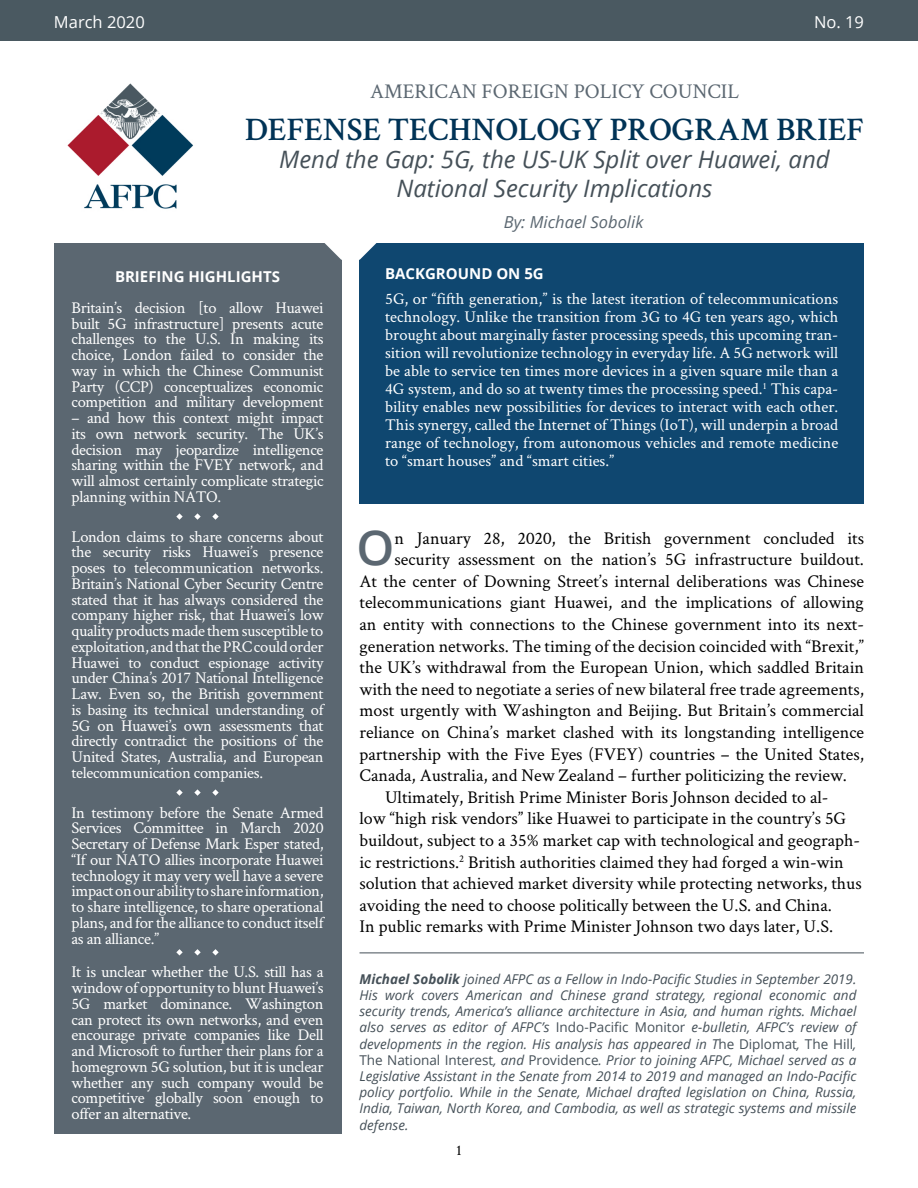
<style>
.page{position:relative;width:918px;height:1188px;background:#fff}
.page>*{position:absolute;margin:0;border:0;box-sizing:border-box;transform-origin:0 0}
.t1{font:600 48.3px "Open Sans";color:#5b6771}
.t2{font:600 33px "Crimson Text";color:#013356}
.t3{font:italic 24px/28.8px "Open Sans";color:#455058;text-align:center}
.t4{font:21px "Crimson Text";color:#5b6771}
.t5{font:18px "Crimson Text";color:#000}
.t6{font:16.5px/15.8px "Crimson Text";letter-spacing:-.02em;color:#fff;text-align:justify}
.t7{font:italic 16.5px "Open Sans";color:#5b6771}
.t8{font:16.5px "Open Sans";color:#fff}
.t9{font:700 15px "Open Sans";color:#fff}
.t10{font:15px "Crimson Text";color:#000}
.t11{font:italic 13.5px/16.2px "Open Sans";color:#455058;text-align:justify}
.s1{font-weight:700}
.s2{font-style:normal}
</style>
<div class="page">
<div style="left:54px;top:243px;width:288px;height:891px;background:#5b6771"></div>
<div style="left:360px;top:243px;width:504px;height:261px;background:#0f4770"></div>
<div style="left:0;top:0;width:918px;height:40px;background:#4a5961"></div>
<svg style="left:176px;top:513px;width:7px;height:7px"></svg>
<svg style="left:194px;top:513px;width:7px;height:7px"></svg>
<svg style="left:212px;top:513px;width:7px;height:7px"></svg>
<svg style="left:176px;top:789px;width:7px;height:7px"></svg>
<svg style="left:194px;top:789px;width:7px;height:7px"></svg>
<svg style="left:212px;top:789px;width:7px;height:7px"></svg>
<svg style="left:176px;top:949px;width:7px;height:6px"></svg>
<svg style="left:194px;top:949px;width:7px;height:6px"></svg>
<svg style="left:212px;top:949px;width:7px;height:6px"></svg>
<hr style="left:360px;top:953px;width:504px;height:1px;background:#455058">
<img style="left:67px;top:83px;width:126px;height:126px">
<svg style="left:325px;top:243px;width:51px;height:17px"></svg>
<p class="t8" style="left:54px;top:11px;width:92px">March 2020</p>
<p class="t8" style="left:814px;top:11px;width:51px">No. 19</p>
<p class="t4" style="left:370px;top:77px;width:370px">AMERICAN FOREIGN POLICY COUNCIL</p>
<h2 class="t2" style="left:245px;top:106px;width:620px">DEFENSE TECHNOLOGY PROGRAM BRIEF</h2>
<h3 class="t3" style="left:279px;top:145px;width:552px">Mend the Gap: 5G, the US-UK Split over Huawei, and<br>National Security Implications</h3>
<p class="t9" style="left:115px;top:266px;width:166px">BRIEFING HIGHLIGHTS</p>
<p class="t6" style="left:72px;top:299px;width:254px">Britain’s decision [to allow Huawei built 5G infrastructure] presents acute challenges to the U.S. In making its choice, London failed to consider the way in which the Chinese Communist Party (CCP) conceptualizes economic competition and military development</p>
<p class="t6" style="left:72px;top:409px;width:254px">– and how this context might impact its own network security. The UK’s decision may jeopardize intelligence sharing within the FVEY network, and will almost certainly complicate strategic planning within NATO.</p>
<p class="t6" style="left:72px;top:528px;width:254px">London claims to share concerns about the security risks Huawei’s presence poses to telecommunication networks.<br>Britain’s National Cyber Security Centre stated that it has always considered the company higher risk, that Huawei’s low quality products made them susceptible to exploitation, and that the PRC could order Huawei to conduct espionage activity under China’s 2017 National Intelligence Law. Even so, the British government is basing its technical understanding of 5G on Huawei’s own assessments that directly contradict the positions of the United States, Australia, and European telecommunication companies.</p>
<p class="t6" style="left:72px;top:804px;width:254px">In testimony before the Senate Armed Services Committee in March 2020<br>Secretary of Defense Mark Esper stated, “If our NATO allies incorporate Huawei technology it may very well have a severe impact on our ability to share information, to share intelligence, to share operational plans, and for the alliance to conduct itself as an alliance.”</p>
<p class="t6" style="left:72px;top:964px;width:254px">It is unclear whether the U.S. still has a window of opportunity to blunt Huawei’s 5G market dominance. Washington can protect its own networks, and even encourage private companies like Dell and Microsoft to further their plans for a homegrown 5G solution, but it is unclear whether any such company would be competitive globally soon enough to offer an alternative.</p>
<p class="t7" style="left:504px;top:210px;width:141px">By: Michael Sobolik</p>
<p class="t9" style="left:385px;top:263px;width:160px">BACKGROUND ON 5G</p>
<p class="t6" style="left:385px;top:289px;width:455px;line-height:18px">5G, or “fifth generation,” is the latest iteration of telecommunications technology. Unlike the transition from 3G to 4G ten years ago, which brought about marginally faster processing speeds, this upcoming tran&shy;sition will revolutionize technology in everyday life. A 5G network will be able to service ten times more devices in a given square mile than a 4G system, and do so at twenty times the processing speed.<sup>1</sup> This capa&shy;bility enables new possibilities for devices to interact with each other.<br>This synergy, called the Internet of Things (IoT), will underpin a broad range of technology, from autonomous vehicles and remote medicine to “smart houses” and “smart cities.”</p>
<h1 class="t1" style="left:357px;top:515px;width:39px">O</h1>
<p class="t5" style="left:395px;top:526px;width:471px">n January 28, 2020, the British government concluded its</p>
<p class="t5" style="left:395px;top:547px;width:471px">security assessment on the nation’s 5G infrastructure buildout.</p>
<p class="t5" style="left:360px;top:569px;width:506px">At the center of Downing Street’s internal deliberations was Chinese</p>
<p class="t5" style="left:360px;top:590px;width:506px">telecommunications giant Huawei, and the implications of allowing</p>
<p class="t5" style="left:360px;top:612px;width:506px">an entity with connections to the Chinese government into its next-</p>
<p class="t5" style="left:360px;top:634px;width:506px">generation networks. The timing of the decision coincided with “Brexit,”</p>
<p class="t5" style="left:360px;top:655px;width:506px">the UK’s withdrawal from the European Union, which saddled Britain</p>
<p class="t5" style="left:360px;top:677px;width:506px">with the need to negotiate a series of new bilateral free trade agreements,</p>
<p class="t5" style="left:360px;top:698px;width:506px">most urgently with Washington and Beijing. But Britain’s commercial</p>
<p class="t5" style="left:360px;top:720px;width:506px">reliance on China’s market clashed with its longstanding intelligence</p>
<p class="t5" style="left:360px;top:742px;width:506px">partnership with the Five Eyes (FVEY) countries – the United States,</p>
<p class="t5" style="left:360px;top:763px;width:489px">Canada, Australia, and New Zealand – further politicizing the review.</p>
<p class="t5" style="left:385px;top:785px;width:445px">Ultimately, British Prime Minister Boris Johnson decided to al-</p>
<p class="t5" style="left:360px;top:806px;width:488px">low “high risk vendors” like Huawei to participate in the country’s 5G</p>
<p class="t5" style="left:360px;top:828px;width:502px">buildout, subject to a 35% market cap with technological and geograph-</p>
<p class="t5" style="left:360px;top:850px;width:486px">ic restrictions.<sup>2</sup> British authorities claimed they had forged a win-win</p>
<p class="t5" style="left:360px;top:871px;width:504px">solution that achieved market diversity while protecting networks, thus</p>
<p class="t5" style="left:360px;top:893px;width:474px">avoiding the need to choose politically between the U.S. and China.</p>
<p class="t5" style="left:360px;top:914px;width:475px">In public remarks with Prime Minister Johnson two days later, U.S.</p>
<p class="t11" style="left:360px;top:970px;width:499px"><span class="s1">Michael Sobolik</span> joined AFPC as a Fellow in Indo-Pacific Studies in September 2019.<br>His work covers American and Chinese grand strategy, regional economic and security trends, America’s alliance architecture in Asia, and human rights. Michael also serves as editor of AFPC’s <span class="s2">Indo-Pacific Monitor</span> e-bulletin, AFPC’s review of developments in the region. His analysis has appeared in T<span class="s2">he Diplomat</span>, <span class="s2">The Hill</span>, <span class="s2">The National Interest</span>, and <span class="s2">Providence</span>. Prior to joining AFPC, Michael served as a Legislative Assistant in the Senate from 2014 to 2019 and managed an Indo-Pacific policy portfolio. While in the Senate, Michael drafted legislation on China, Russia, India, Taiwan, North Korea, and Cambodia, as well as strategic systems and missile defense.</p>
<p class="t10" style="left:455px;top:1140px;width:9px">1</p>
</div>
